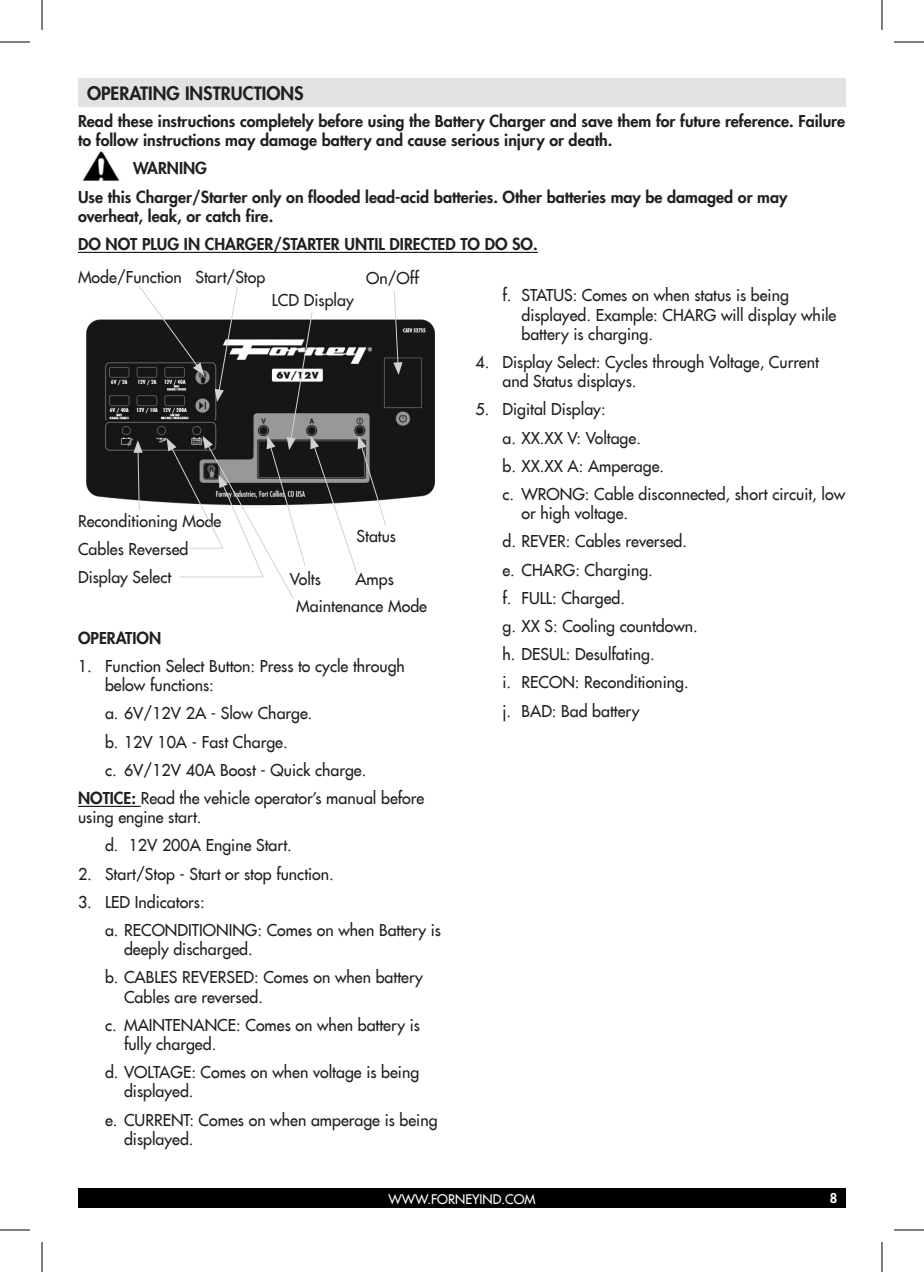
<style>
.page{position:relative;width:924px;height:1272px;background:#fff}
.page>*{position:absolute;margin:0;border:0;box-sizing:border-box;transform-origin:0 0}
.t1{font:800 18px "Futura LT";color:#231f20}
.t2{font:16px/19.2px "Futura LT";color:#231f20}
.t3{font:800 16px/19.2px "Futura LT";color:#231f20}
.t4{font:13px "Futura LT";color:#fff}
.t5{font:800 13px "Futura LT";color:#fff}
.s1{font-weight:800}
</style>
<div class="page">
<div style="left:78px;top:1189px;width:768px;height:19px;background:#000001"></div>
<div style="left:78px;top:78px;width:768px;height:29px;background:#e1e2e4"></div>
<hr style="left:78px;top:252px;width:460px;height:1px;background:#231f20">
<img style="left:86px;top:319px;width:349px;height:181px">
<img style="left:82px;top:151px;width:38px;height:30px">
<svg style="left:393px;top:290px;width:9px;height:85px"></svg>
<svg style="left:133px;top:286px;width:254px;height:313px"></svg>
<hr style="left:78px;top:806px;width:63px;height:1px;background:#231f20">
<hr style="left:0;top:42px;width:30px;height:1px;background:#000">
<hr style="left:894px;top:42px;width:30px;height:1px;background:#000">
<hr style="left:0;top:1230px;width:30px;height:1px;background:#000">
<hr style="left:894px;top:1230px;width:30px;height:1px;background:#000">
<hr style="left:42px;top:0;width:1px;height:30px;background:#000">
<hr style="left:42px;top:1242px;width:1px;height:30px;background:#000">
<hr style="left:881px;top:0;width:1px;height:30px;background:#000">
<hr style="left:881px;top:1242px;width:1px;height:30px;background:#000">
<p class="t1" style="left:87px;top:81px;width:218px">OPERATING INSTRUCTIONS</p>
<p class="t3" style="left:78px;top:111px;width:768px">Read these instructions completely before using the Battery Charger and save them for future reference. Failure to follow instructions may damage battery and cause serious injury or death.</p>
<p class="t3" style="left:133px;top:159px;width:75px">WARNING</p>
<p class="t3" style="left:78px;top:187px;width:710px">Use this Charger/Starter only on flooded lead-acid batteries. Other batteries may be damaged or may overheat, leak, or catch fire.</p>
<p class="t3" style="left:78px;top:234px;width:461px">DO NOT PLUG IN CHARGER/STARTER UNTIL DIRECTED TO DO SO.</p>
<p class="t2" style="left:521px;top:286px;width:316px;text-indent:-19px">f. STATUS: Comes on when status is being displayed. Example: CHARG will display while battery is charging.</p>
<p class="t2" style="left:502px;top:352px;width:318px;text-indent:-27px">4. Display Select: Cycles through Voltage, Current and Status displays.</p>
<p class="t2" style="left:475px;top:400px;width:132px">5. Digital Display:</p>
<p class="t2" style="left:502px;top:428px;width:140px">a. XX.XX V: Voltage.</p>
<p class="t2" style="left:502px;top:456px;width:163px">b. XX.XX A: Amperage.</p>
<p class="t2" style="left:521px;top:484px;width:325px;text-indent:-19px">c. WRONG: Cable disconnected, short circuit, low or high voltage.</p>
<p class="t2" style="left:502px;top:532px;width:186px">d. REVER: Cables reversed.</p>
<p class="t2" style="left:502px;top:560px;width:152px">e. CHARG: Charging.</p>
<p class="t2" style="left:502px;top:588px;width:124px">f. FULL: Charged.</p>
<p class="t2" style="left:502px;top:616px;width:197px">g. XX S: Cooling countdown.</p>
<p class="t2" style="left:502px;top:645px;width:154px">h. DESUL: Desulfating.</p>
<p class="t2" style="left:502px;top:673px;width:188px">i. RECON: Reconditioning.</p>
<p class="t2" style="left:502px;top:701px;width:138px">j. BAD: Bad battery</p>
<p class="t2" style="left:78px;top:267px;width:105px">Mode/Function</p>
<p class="t2" style="left:195px;top:267px;width:71px">Start/Stop</p>
<p class="t2" style="left:366px;top:269px;width:54px">On/Off</p>
<p class="t2" style="left:272px;top:290px;width:83px">LCD Display</p>
<p class="t2" style="left:78px;top:512px;width:145px">Reconditioning Mode</p>
<p class="t2" style="left:78px;top:539px;width:112px">Cables Reversed</p>
<p class="t2" style="left:78px;top:567px;width:95px">Display Select</p>
<p class="t2" style="left:290px;top:569px;width:33px">Volts</p>
<p class="t2" style="left:355px;top:569px;width:40px">Amps</p>
<p class="t2" style="left:356px;top:526px;width:41px">Status</p>
<p class="t2" style="left:296px;top:597px;width:132px">Maintenance Mode</p>
<p class="t3" style="left:78px;top:628px;width:85px">OPERATION</p>
<p class="t2" style="left:105px;top:656px;width:301px;text-indent:-27px">1. Function Select Button: Press to cycle through below functions:</p>
<p class="t2" style="left:105px;top:704px;width:209px">a. 6V/12V 2A - Slow Charge.</p>
<p class="t2" style="left:105px;top:732px;width:184px">b. 12V 10A - Fast Charge.</p>
<p class="t2" style="left:105px;top:760px;width:263px">c. 6V/12V 40A Boost - Quick charge.</p>
<p class="t2" style="left:78px;top:788px;width:348px"><span class="s1">NOTICE:</span> Read the vehicle operator’s manual before using engine start.</p>
<p class="t2" style="left:105px;top:836px;width:188px">d. 12V 200A Engine Start.</p>
<p class="t2" style="left:78px;top:864px;width:257px">2. Start/Stop - Start or stop function.</p>
<p class="t2" style="left:78px;top:892px;width:128px">3. LED Indicators:</p>
<p class="t2" style="left:124px;top:920px;width:318px;text-indent:-19px">a. RECONDITIONING: Comes on when Battery is deeply discharged.</p>
<p class="t2" style="left:124px;top:968px;width:300px;text-indent:-19px">b. CABLES REVERSED: Comes on when battery<br>Cables are reversed.</p>
<p class="t2" style="left:124px;top:1015px;width:297px;text-indent:-19px">c. MAINTENANCE: Comes on when battery is fully charged.</p>
<p class="t2" style="left:124px;top:1063px;width:297px;text-indent:-19px">d. VOLTAGE: Comes on when voltage is being displayed.</p>
<p class="t2" style="left:124px;top:1110px;width:315px;text-indent:-19px">e. CURRENT: Comes on when amperage is being displayed.</p>
<p class="t4" style="left:388px;top:1190px;width:149px">WWW.FORNEYIND.COM</p>
<p class="t5" style="left:829px;top:1190px;width:9px">8</p>
</div>
